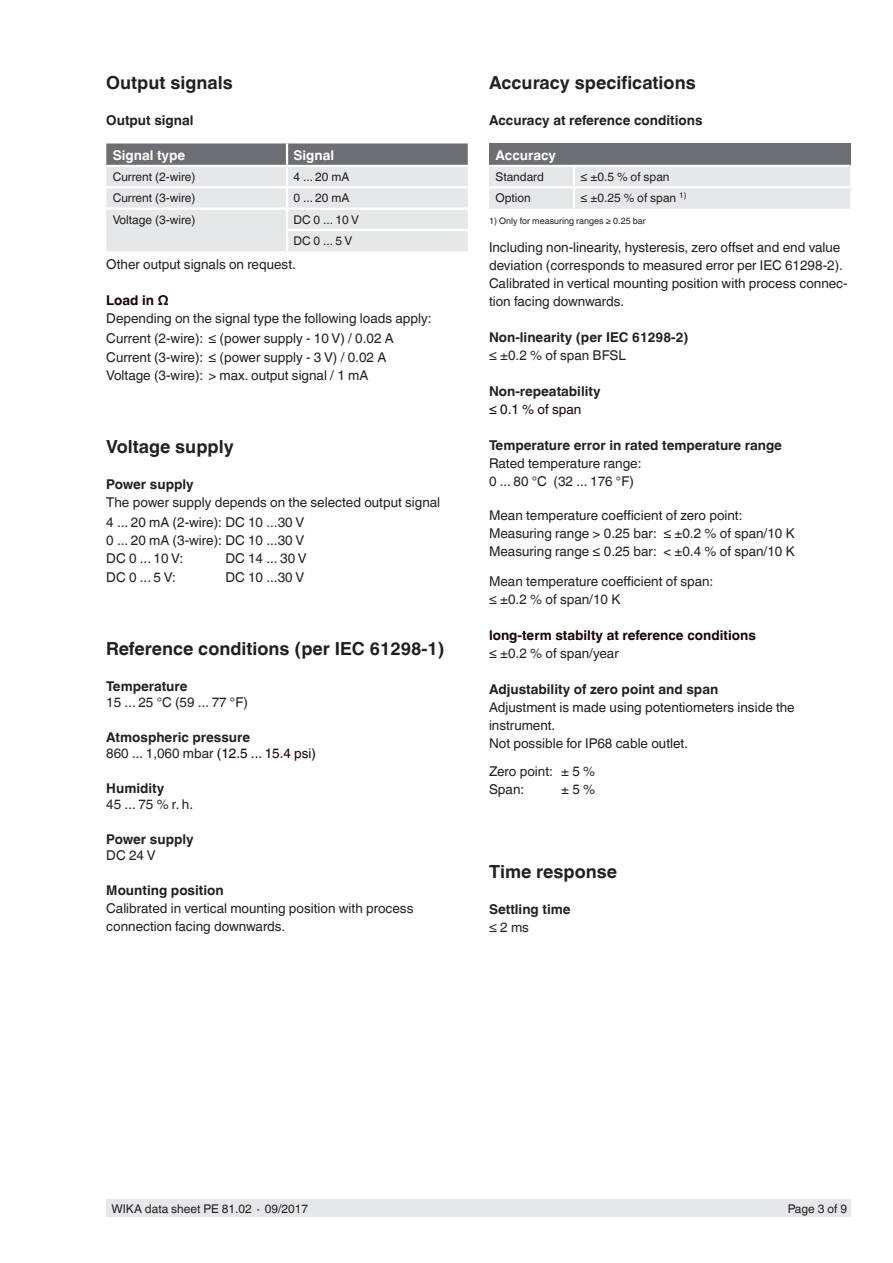
<style>
.page{position:relative;width:893px;height:1263px;background:#fff}
.page>*{position:absolute;margin:0;border:0;box-sizing:border-box;transform-origin:0 0}
.t1{font:700 18px "Helvetica World";color:#231f20}
.t2{font:13.5px/18px "Helvetica World";color:#231f20}
.t3{font:700 13.5px/16.5px "Helvetica World";color:#231f20}
.t4{font:700 13.5px "Helvetica World";color:#170000}
.t5{font:700 13.5px "Helvetica World";color:#fff}
.t6{font:13.5px "Helvetica World";color:#170000}
.t7{font:12px/21.3px "Helvetica World";color:#231f20}
.t8{font:9px "Helvetica World";color:#231f20}
.s1{font-weight:400}
.s2{font-weight:400;color:#170000}
</style>
<div class="page">
<div style="left:106px;top:1199px;width:744px;height:18px;background:#e6e7e9"></div>
<svg style="left:106px;top:143px;width:362px;height:108px;background:#cfd0d2"></svg>
<hr style="left:286px;top:229px;width:182px;height:2px;background:#fff">
<hr style="left:286px;top:231px;width:2px;height:20px;background:#fff">
<div style="left:489px;top:143px;width:361px;height:23px;background:#6d6e71"></div>
<hr style="left:489px;top:165px;width:85px;height:2px;background:#fff">
<hr style="left:574px;top:165px;width:276px;height:2px;background:#fff">
<div style="left:489px;top:167px;width:361px;height:42px;background:#e6e7e9"></div>
<hr style="left:489px;top:186px;width:85px;height:2px;background:#fff">
<hr style="left:574px;top:186px;width:276px;height:2px;background:#fff">
<hr style="left:573px;top:188px;width:2px;height:21px;background:#fff">
<h1 class="t1" style="left:106px;top:76px;width:128px">Output signals</h1>
<p class="t3" style="left:106px;top:114px;width:89px">Output signal</p>
<p class="t5" style="left:113px;top:150px;width:74px">Signal type</p>
<p class="t5" style="left:293px;top:150px;width:42px">Signal</p>
<p class="t7" style="left:113px;top:167px;width:84px">Current (2-wire)</p>
<p class="t7" style="left:293px;top:167px;width:58px">4 ... 20 mA</p>
<p class="t7" style="left:113px;top:189px;width:84px">Current (3-wire)</p>
<p class="t7" style="left:293px;top:189px;width:58px">0 ... 20 mA</p>
<p class="t7" style="left:113px;top:210px;width:84px">Voltage (3-wire)</p>
<p class="t7" style="left:293px;top:210px;width:67px">DC 0 ... 10 V<br>DC 0 ... 5 V</p>
<p class="t2" style="left:106px;top:257px;width:191px">Other output signals on request.</p>
<p class="t4" style="left:106px;top:293px;width:64px">Load in Ω</p>
<p class="t2" style="left:106px;top:310px;width:327px;line-height:20px">Depending on the signal type the following loads apply:<br>Current (2-wire): ≤ (power supply - 10 V) / 0.02 A</p>
<p class="t2" style="left:106px;top:349px;width:282px">Current (3-wire): ≤ (power supply - 3 V) / 0.02 A<br>Voltage (3-wire): &gt; max. output signal / 1 mA</p>
<h1 class="t1" style="left:106px;top:440px;width:129px">Voltage supply</h1>
<p class="t3" style="left:106px;top:477px;width:89px">Power supply</p>
<p class="t2" style="left:106px;top:493px;width:335px;line-height:20px">The power supply depends on the selected output signal<br>4 ... 20 mA (2-wire): DC 10 ...30 V</p>
<p class="t2" style="left:106px;top:533px;width:199px">0 ... 20 mA (3-wire): DC 10 ...30 V<br>DC 0 ... 10 V:</p>
<p class="t2" style="left:225px;top:551px;width:83px">DC 14 ... 30 V</p>
<p class="t2" style="left:106px;top:569px;width:71px">DC 0 ... 5 V:</p>
<p class="t2" style="left:225px;top:569px;width:80px">DC 10 ...30 V</p>
<h1 class="t1" style="left:106px;top:641px;width:340px">Reference conditions (per IEC 61298-1)</h1>
<p class="t3" style="left:106px;top:679px;width:83px">Temperature</p>
<p class="t2" style="left:106px;top:695px;width:143px">15 ... 25 °C (59 ... 77 °F)</p>
<p class="t3" style="left:106px;top:730px;width:211px">Atmospheric pressure<br><span class="s1">860 ... 1,060 mbar</span> <span class="s2">(12.5 ... 15.4 psi)</span></p>
<p class="t3" style="left:106px;top:781px;width:60px">Humidity</p>
<p class="t2" style="left:106px;top:797px;width:88px">45 ... 75 % r. h.</p>
<p class="t3" style="left:106px;top:832px;width:89px">Power supply</p>
<p class="t2" style="left:106px;top:848px;width:51px">DC 24 V</p>
<p class="t3" style="left:106px;top:883px;width:119px">Mounting position</p>
<p class="t2" style="left:106px;top:900px;width:309px">Calibrated in vertical mounting position with process connection facing downwards.</p>
<h1 class="t1" style="left:489px;top:73px;width:208px">Accuracy specifications</h1>
<p class="t3" style="left:489px;top:114px;width:215px">Accuracy at reference conditions</p>
<p class="t5" style="left:495px;top:150px;width:62px">Accuracy</p>
<p class="t7" style="left:495px;top:167px;width:50px">Standard</p>
<p class="t7" style="left:580px;top:166px;width:91px">≤ ±0.5 % of span</p>
<p class="t7" style="left:495px;top:189px;width:37px">Option</p>
<p class="t7" style="left:580px;top:187px;width:107px">≤ ±0.25 % of span <sup>1)</sup></p>
<p class="t8" style="left:489px;top:215px;width:158px">1) Only for measuring ranges ≥ 0.25 bar</p>
<p class="t2" style="left:489px;top:238px;width:360px">Including non-linearity, hysteresis, zero offset and end value deviation (corresponds to measured error per IEC 61298-2).<br>Calibrated in vertical mounting position with process connec&shy;tion facing downwards.</p>
<p class="t3" style="left:489px;top:330px;width:201px">Non-linearity (per IEC 61298-2)</p>
<p class="t2" style="left:489px;top:346px;width:139px">≤ ±0.2 % of span BFSL</p>
<p class="t3" style="left:489px;top:384px;width:113px">Non-repeatability</p>
<p class="t6" style="left:489px;top:402px;width:94px">≤ 0.1 % of span</p>
<p class="t3" style="left:489px;top:438px;width:295px">Temperature error in rated temperature range</p>
<p class="t2" style="left:489px;top:454px;width:154px">Rated temperature range:<br>0 ... 80 °C (32 ... 176 °F)</p>
<p class="t2" style="left:489px;top:506px;width:307px">Mean temperature coefficient of zero point:<br>Measuring range &gt; 0.25 bar: ≤ ±0.2 % of span/10 K<br>Measuring range ≤ 0.25 bar: &lt; ±0.4 % of span/10 K</p>
<p class="t2" style="left:489px;top:573px;width:226px">Mean temperature coefficient of span: ≤ ±0.2 % of span/10 K</p>
<p class="t4" style="left:489px;top:630px;width:268px">long-term stabilty at reference conditions</p>
<p class="t2" style="left:489px;top:645px;width:131px">≤ ±0.2 % of span/year</p>
<p class="t3" style="left:489px;top:682px;width:231px">Adjustability of zero point and span</p>
<p class="t2" style="left:489px;top:700px;width:307px">Adjustment is made using potentiometers inside the instrument.<br>Not possible for IP68 cable outlet.</p>
<p class="t2" style="left:489px;top:763px;width:108px">Zero point: ± 5 %<br>Span:</p>
<p class="t2" style="left:561px;top:780px;width:36px">± 5 %</p>
<h1 class="t1" style="left:489px;top:864px;width:130px">Time response</h1>
<p class="t3" style="left:489px;top:902px;width:83px">Settling time</p>
<p class="t2" style="left:489px;top:918px;width:41px">≤ 2 ms</p>
<p class="t7" style="left:111px;top:1198px;width:198px">WIKA data sheet PE 81.02 ∙ 09/2017</p>
<p class="t7" style="left:788px;top:1199px;width:61px">Page 3 of 9</p>
</div>
